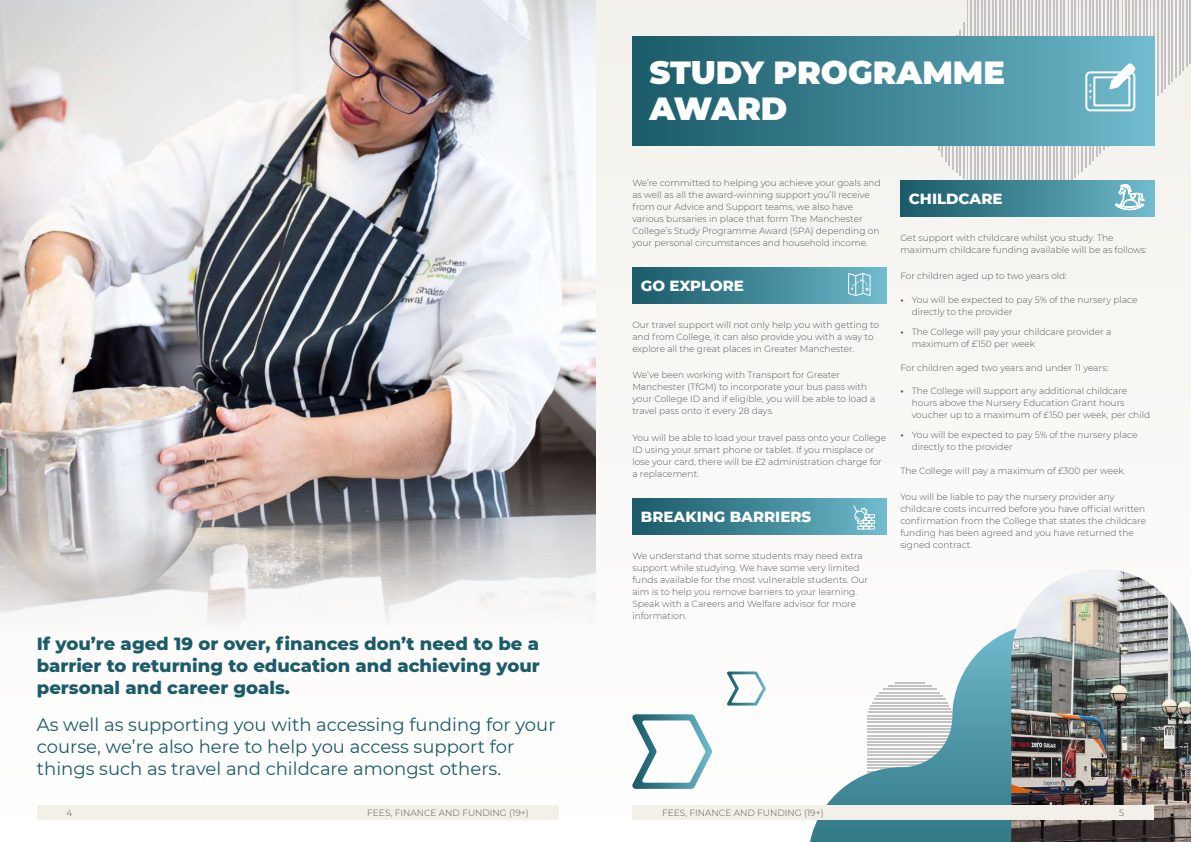
<style>
.page{position:relative;width:1191px;height:842px;background:#faf9f7}
.page>*{position:absolute;margin:0;border:0;box-sizing:border-box;transform-origin:0 0}
.t1{font:900 32px/36px "Montserrat";color:#fff}
.t2{font:18px/22px "Montserrat";color:#1c5b69}
.t3{font:800 18px/22px "Montserrat";color:#1c5b69;text-align:justify}
.t4{font:800 15px "Montserrat";color:#fff}
.t5{font:300 9px/12px "Montserrat";color:#575756}
.s1{font-weight:700}
</style>
<div class="page">
<svg style="left:810px;top:630px;width:201px;height:212px"></svg>
<img style="left:1011px;top:569px;width:180px;height:273px">
<img style="left:0;top:0;width:595px;height:617px">
<hr style="left:1189px;top:0;width:1px;height:63px;background:#c4c2c2">
<hr style="left:1186px;top:0;width:1px;height:67px;background:#c4c2c2">
<hr style="left:1182px;top:0;width:1px;height:71px;background:#c4c2c2">
<hr style="left:1179px;top:0;width:1px;height:74px;background:#c4c2c2">
<hr style="left:1175px;top:0;width:1px;height:78px;background:#c4c2c2">
<hr style="left:1171px;top:0;width:1px;height:81px;background:#c4c2c2">
<hr style="left:1168px;top:0;width:1px;height:85px;background:#c4c2c2">
<hr style="left:1164px;top:0;width:1px;height:89px;background:#c4c2c2">
<hr style="left:1161px;top:0;width:1px;height:92px;background:#c4c2c2">
<hr style="left:1157px;top:0;width:1px;height:96px;background:#c4c2c2">
<hr style="left:1153px;top:0;width:1px;height:99px;background:#c4c2c2">
<hr style="left:1150px;top:0;width:1px;height:103px;background:#c4c2c2">
<hr style="left:1146px;top:0;width:1px;height:107px;background:#c4c2c2">
<hr style="left:1143px;top:0;width:1px;height:110px;background:#c4c2c2">
<hr style="left:1139px;top:0;width:1px;height:114px;background:#c4c2c2">
<hr style="left:1136px;top:0;width:1px;height:117px;background:#c4c2c2">
<hr style="left:1132px;top:0;width:1px;height:121px;background:#c4c2c2">
<hr style="left:1128px;top:0;width:1px;height:124px;background:#c4c2c2">
<hr style="left:1125px;top:0;width:1px;height:128px;background:#c4c2c2">
<hr style="left:1121px;top:0;width:1px;height:132px;background:#c4c2c2">
<hr style="left:1118px;top:0;width:1px;height:135px;background:#c4c2c2">
<hr style="left:1114px;top:0;width:1px;height:139px;background:#c4c2c2">
<hr style="left:1110px;top:0;width:1px;height:142px;background:#c4c2c2">
<hr style="left:1107px;top:0;width:1px;height:146px;background:#c4c2c2">
<hr style="left:1103px;top:0;width:1px;height:150px;background:#c4c2c2">
<hr style="left:1100px;top:0;width:1px;height:153px;background:#c4c2c2">
<hr style="left:1096px;top:0;width:1px;height:157px;background:#c4c2c2">
<hr style="left:1092px;top:0;width:1px;height:160px;background:#c4c2c2">
<hr style="left:1089px;top:0;width:1px;height:164px;background:#c4c2c2">
<hr style="left:1085px;top:0;width:1px;height:168px;background:#c4c2c2">
<hr style="left:1082px;top:0;width:1px;height:171px;background:#c4c2c2">
<hr style="left:1078px;top:0;width:1px;height:175px;background:#c4c2c2">
<hr style="left:1074px;top:0;width:1px;height:177px;background:#c4c2c2">
<hr style="left:1071px;top:0;width:1px;height:180px;background:#c4c2c2">
<hr style="left:1067px;top:0;width:1px;height:183px;background:#c4c2c2">
<hr style="left:1064px;top:0;width:1px;height:185px;background:#c4c2c2">
<hr style="left:1060px;top:0;width:1px;height:187px;background:#c4c2c2">
<hr style="left:1056px;top:0;width:1px;height:189px;background:#c4c2c2">
<hr style="left:1053px;top:0;width:1px;height:190px;background:#c4c2c2">
<hr style="left:1049px;top:0;width:1px;height:191px;background:#c4c2c2">
<hr style="left:1046px;top:0;width:1px;height:193px;background:#c4c2c2">
<hr style="left:1042px;top:0;width:1px;height:194px;background:#c4c2c2">
<hr style="left:1038px;top:0;width:1px;height:195px;background:#c4c2c2">
<hr style="left:1035px;top:0;width:1px;height:195px;background:#c4c2c2">
<hr style="left:1031px;top:0;width:1px;height:196px;background:#c4c2c2">
<hr style="left:1028px;top:0;width:1px;height:196px;background:#c4c2c2">
<hr style="left:1024px;top:0;width:1px;height:197px;background:#c4c2c2">
<hr style="left:1020px;top:0;width:1px;height:197px;background:#c4c2c2">
<hr style="left:1017px;top:0;width:1px;height:197px;background:#c4c2c2">
<hr style="left:1013px;top:0;width:1px;height:197px;background:#c4c2c2">
<hr style="left:1010px;top:0;width:1px;height:197px;background:#c4c2c2">
<hr style="left:1006px;top:0;width:1px;height:196px;background:#c4c2c2">
<hr style="left:1002px;top:0;width:1px;height:196px;background:#c4c2c2">
<hr style="left:999px;top:0;width:1px;height:195px;background:#c4c2c2">
<hr style="left:995px;top:0;width:1px;height:194px;background:#c4c2c2">
<hr style="left:992px;top:0;width:1px;height:193px;background:#c4c2c2">
<hr style="left:988px;top:0;width:1px;height:192px;background:#c4c2c2">
<hr style="left:984px;top:0;width:1px;height:191px;background:#c4c2c2">
<hr style="left:981px;top:0;width:1px;height:189px;background:#c4c2c2">
<hr style="left:977px;top:0;width:1px;height:188px;background:#c4c2c2">
<hr style="left:974px;top:0;width:1px;height:186px;background:#c4c2c2">
<hr style="left:970px;top:0;width:1px;height:184px;background:#c4c2c2">
<hr style="left:966px;top:0;width:1px;height:182px;background:#c4c2c2">
<hr style="left:963px;top:23px;width:1px;height:156px;background:#c4c2c2">
<hr style="left:959px;top:30px;width:1px;height:146px;background:#c4c2c2">
<hr style="left:956px;top:36px;width:1px;height:137px;background:#c4c2c2">
<hr style="left:952px;top:40px;width:1px;height:130px;background:#c4c2c2">
<hr style="left:949px;top:44px;width:1px;height:122px;background:#c4c2c2">
<hr style="left:945px;top:48px;width:1px;height:114px;background:#c4c2c2">
<hr style="left:941px;top:53px;width:1px;height:104px;background:#c4c2c2">
<hr style="left:938px;top:58px;width:1px;height:93px;background:#c4c2c2">
<div style="left:632px;top:36px;width:522px;height:109px;background:linear-gradient(to right,#185866,#6db9cb)"></div>
<svg style="left:1084px;top:61px;width:53px;height:51px"></svg>
<div style="left:37px;top:805px;width:521px;height:15px;background:#f3f0e9"></div>
<div style="left:632px;top:268px;width:254px;height:35px;background:linear-gradient(to right,#175866,#6eb9cb)"></div>
<svg style="left:848px;top:273px;width:22px;height:23px"></svg>
<div style="left:900px;top:181px;width:254px;height:35px;background:linear-gradient(to right,#185866,#6db9cb)"></div>
<div style="left:632px;top:499px;width:254px;height:35px;background:linear-gradient(to right,#185866,#6db9cb)"></div>
<svg style="left:852px;top:504px;width:23px;height:26px"></svg>
<svg style="left:632px;top:714px;width:80px;height:75px"></svg>
<svg style="left:727px;top:671px;width:39px;height:34px"></svg>
<svg style="left:1115px;top:184px;width:29px;height:26px"></svg>
<div style="left:632px;top:805px;width:522px;height:15px;background:#f3f0e9"></div>
<h2 class="t3" style="left:37px;top:632px;width:504px">If you’re aged 19 or over, finances don’t need to be a barrier to returning to education and achieving your personal and career goals.</h2>
<h2 class="t2" style="left:37px;top:713px;width:520px">As well as supporting you with accessing funding for your course, we’re also here to help you access support for things such as travel and childcare amongst others.</h2>
<p class="t5" style="left:67px;top:807px;width:7px">4</p>
<p class="t5" style="left:367px;top:807px;width:163px">FEES, FINANCE AND FUNDING (19+)</p>
<h1 class="t1" style="left:649px;top:53px;width:357px">STUDY PROGRAMME<br>AWARD</h1>
<p class="t5" style="left:632px;top:177px;width:250px">We’re committed to helping you achieve your goals and as well as all the award-winning support you’ll receive from our Advice and Support teams, we also have various bursaries in place that form The Manchester College’s Study Programme Award (SPA) depending on your personal circumstances and household income.</p>
<h3 class="t4" style="left:641px;top:275px;width:105px">GO EXPLORE</h3>
<p class="t5" style="left:632px;top:319px;width:248px">Our travel support will not only help you with getting to and from College, it can also provide you with a way to explore all the great places in Greater Manchester.</p>
<p class="t5" style="left:632px;top:369px;width:244px">We’ve been working with Transport for Greater Manchester (TfGM) to incorporate your bus pass with your College ID and if eligible, you will be able to load a travel pass onto it every 28 days.</p>
<p class="t5" style="left:632px;top:431px;width:255px">You will be able to load your travel pass onto your College ID using your smart phone or tablet. If you misplace or lose your card, there will be £2 administration charge for a replacement.</p>
<h3 class="t4" style="left:641px;top:506px;width:172px">BREAKING BARRIERS</h3>
<p class="t5" style="left:632px;top:550px;width:237px">We understand that some students may need extra support while studying. We have some very limited funds available for the most vulnerable students. Our aim is to help you remove barriers to your learning.<br>Speak with a Careers and Welfare advisor for more information.</p>
<h3 class="t4" style="left:909px;top:188px;width:95px">CHILDCARE</h3>
<p class="t5" style="left:900px;top:232px;width:248px">Get support with childcare whilst you study. The maximum childcare funding available will be as follows:</p>
<p class="t5" style="left:900px;top:270px;width:168px">For children aged up to two years old:</p>
<p class="t5" style="left:911px;top:293px;width:227px;text-indent:-11px"><span class="s1">•</span> You will be expected to pay 5% of the nursery place directly to the provider</p>
<p class="t5" style="left:911px;top:326px;width:201px;text-indent:-11px"><span class="s1">•</span> The College will pay your childcare provider a maximum of £150 per week</p>
<p class="t5" style="left:900px;top:361px;width:209px">For children aged two years and under 11 years:</p>
<p class="t5" style="left:911px;top:384px;width:240px;text-indent:-11px"><span class="s1">•</span> The College will support any additional childcare hours above the Nursery Education Grant hours voucher up to a maximum of £150 per week, per child</p>
<p class="t5" style="left:911px;top:429px;width:227px;text-indent:-11px"><span class="s1">•</span> You will be expected to pay 5% of the nursery place directly to the provider</p>
<p class="t5" style="left:900px;top:464px;width:227px">The College will pay a maximum of £300 per week.</p>
<p class="t5" style="left:900px;top:490px;width:247px">You will be liable to pay the nursery provider any childcare costs incurred before you have official written confirmation from the College that states the childcare funding has been agreed and you have returned the signed contract.</p>
<p class="t5" style="left:662px;top:807px;width:163px">FEES, FINANCE AND FUNDING (19+)</p>
<p class="t5" style="left:1119px;top:807px;width:7px">5</p>
</div>
